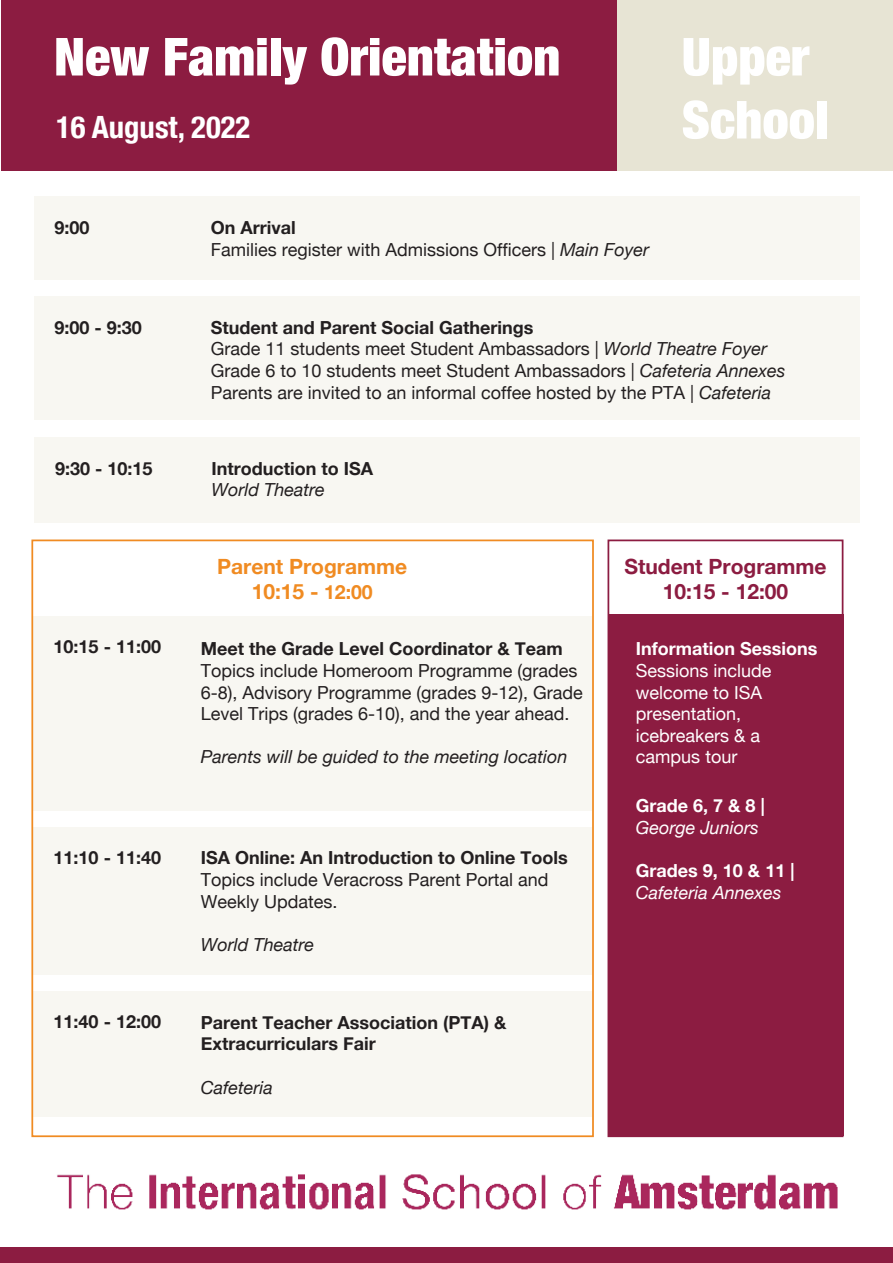
<style>
.page{position:relative;width:893px;height:1263px;background:#fff}
.page>*{position:absolute;margin:0;border:0;box-sizing:border-box;transform-origin:0 0}
.t1{font:900 condensed 52.5px "Helvetica Neue";color:#fff}
.t2{font:700 condensed 30.75px "Helvetica Neue";color:#fff}
.t3{font:700 21px/25.2px "Helvetica Neue";color:#8c1c41;text-align:center}
.t4{font:700 21px/25.2px "Helvetica Neue";color:#f08b22;text-align:center}
.t5{font:18px/21.6px "Helvetica Neue";color:#231f20}
.t6{font:700 18px/21.6px "Helvetica Neue";color:#231f20}
.t7{font:italic 18px "Helvetica Neue";color:#231f20}
.t8{font:18px/21.6px "Helvetica Neue";color:#fff}
.t9{font:700 18px "Helvetica Neue";color:#fff}
.t10{font:italic 18px "Helvetica Neue";color:#fff}
.s1{font-weight:700}
.s2{font-style:italic}
.s3{font-size:19.5px}
</style>
<div class="page">
<div style="left:1px;top:0;width:616px;height:171px;background:#8c1c41"></div>
<div style="left:617px;top:0;width:276px;height:171px;background:#e7e4d4"></div>
<div style="left:1px;top:1247px;width:892px;height:16px;background:#8c1c41"></div>
<img style="left:57px;top:1174px;width:781px;height:36px">
<div style="left:608px;top:614px;width:236px;height:522px;background:#8c1c41"></div>
<div style="left:33px;top:991px;width:559px;height:126px;background:#f8f7f2"></div>
<div style="left:33px;top:827px;width:559px;height:147px;background:#f8f7f2"></div>
<div style="left:33px;top:616px;width:559px;height:194px;background:#f8f7f2"></div>
<div style="left:607px;top:539px;width:236px;height:598px;border:2px solid #8c1c41"></div>
<div style="left:31px;top:539px;width:563px;height:598px;border:2px solid #f08b22"></div>
<div style="left:34px;top:196px;width:825px;height:84px;background:#f8f7f2"></div>
<div style="left:34px;top:296px;width:825px;height:124px;background:#f8f7f2"></div>
<div style="left:35px;top:437px;width:825px;height:86px;background:#f8f7f2"></div>
<h1 class="t1" style="left:54px;top:14px;width:508px">New Family Orientation</h1>
<h1 class="t1" style="left:682px;top:14px;width:129px">Upper</h1>
<h2 class="t2" style="left:56px;top:102px;width:196px">16 August, 2022</h2>
<h1 class="t1" style="left:682px;top:77px;width:148px">School</h1>
<p class="t6" style="left:54px;top:217px;width:37px">9:00</p>
<p class="t5" style="left:211px;top:218px;width:440px"><span class="s1">On Arrival<br></span>Families register with Admissions Officers | <span class="s2">Main Foyer</span></p>
<p class="t6" style="left:54px;top:317px;width:89px">9:00 - 9:30</p>
<p class="t5" style="left:211px;top:318px;width:576px"><span class="s1">Student and Parent Social Gatherings<br></span>Grade 11 students meet Student Ambassadors | <span class="s2">World Theatre Foyer </span>Grade 6 to 10 students meet Student Ambassadors | <span class="s2">Cafeteria Annexes </span>Parents are invited to an informal coffee hosted by the PTA | <span class="s2">Cafeteria</span></p>
<p class="t6" style="left:55px;top:458px;width:99px">9:30 - 10:15</p>
<p class="t6" style="left:212px;top:458px;width:163px">Introduction to ISA</p>
<p class="t7" style="left:212px;top:477px;width:115px">World Theatre</p>
<p class="t4" style="left:217px;top:554px;width:192px">Parent Programme<br>10:15 - <span class="s3">12:00</span></p>
<p class="t6" style="left:54px;top:636px;width:109px">10:15 - 11:00</p>
<p class="t6" style="left:201px;top:639px;width:363px">Meet the Grade Level Coordinator &amp; Team</p>
<p class="t5" style="left:201px;top:661px;width:384px">Topics include Homeroom Programme (grades<br>6-8), Advisory Programme (grades 9-12), Grade<br>Level Trips (grades 6-10), and the year ahead.</p>
<p class="t7" style="left:201px;top:744px;width:368px">Parents will be guided to the meeting location</p>
<p class="t6" style="left:54px;top:847px;width:109px">11:10 - 11:40</p>
<p class="t6" style="left:201px;top:848px;width:368px">ISA Online: An Introduction to Online Tools</p>
<p class="t5" style="left:201px;top:870px;width:349px">Topics include Veracross Parent Portal and<br>Weekly Updates.</p>
<p class="t7" style="left:201px;top:931px;width:115px">World Theatre</p>
<p class="t6" style="left:54px;top:1012px;width:109px">11:40 - 12:00</p>
<p class="t6" style="left:201px;top:1012px;width:307px">Parent Teacher Association (PTA) &amp;<br>Extracurriculars Fair</p>
<p class="t7" style="left:201px;top:1074px;width:74px">Cafeteria</p>
<p class="t3" style="left:624px;top:554px;width:204px">Student Programme<br>10:15 - 12:00</p>
<p class="t9" style="left:636px;top:635px;width:183px">Information Sessions</p>
<p class="t8" style="left:636px;top:661px;width:137px">Sessions include welcome to ISA presentation, icebreakers &amp; a campus tour</p>
<p class="t9" style="left:636px;top:792px;width:130px">Grade 6, 7 &amp; 8 |</p>
<p class="t10" style="left:636px;top:814px;width:124px">George Juniors</p>
<p class="t9" style="left:636px;top:856px;width:160px">Grades 9, 10 &amp; 11 |</p>
<p class="t10" style="left:636px;top:879px;width:147px">Cafeteria Annexes</p>
</div>
